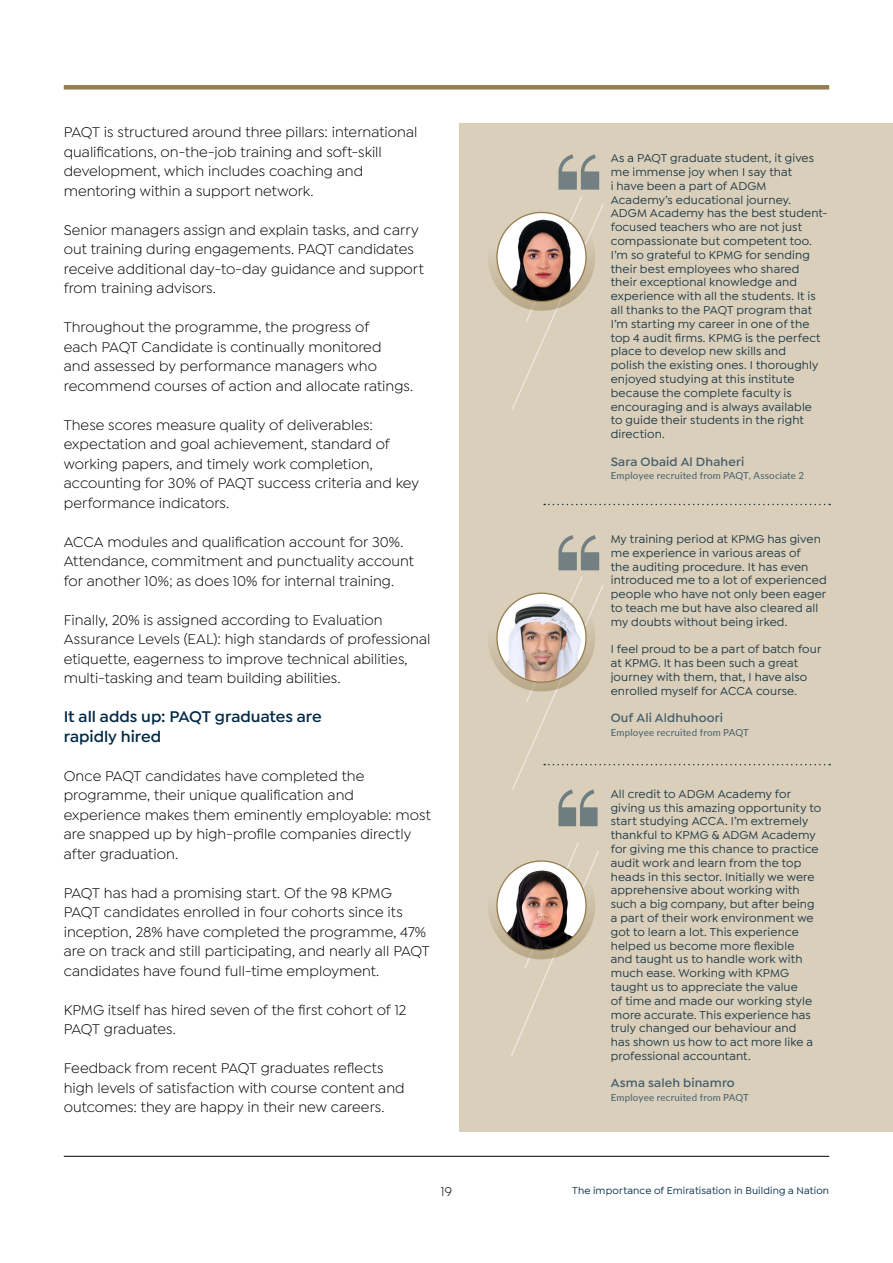
<style>
.page{position:relative;width:893px;height:1263px;background:#fff}
.page>*{position:absolute;margin:0;border:0;box-sizing:border-box;transform-origin:0 0}
.t1{font:600 16.5px/19.5px "Isidora Sans";letter-spacing:-.005em;color:#002945}
.t2{font:15px/19.5px "Isidora Sans";color:#000}
.t3{font:13.5px "Isidora Sans";color:#000}
.t4{font:600 12.9px "Isidora Sans";letter-spacing:.01em;color:#475f6b}
.t5{font:500 12.15px/13.8px "Isidora Sans";letter-spacing:.01em;color:#1f3742}
.t6{font:500 10.5px "Isidora Sans";letter-spacing:.015em;color:#002945}
.t7{font:9.75px "Lato";letter-spacing:.02em;color:#475f6b}
</style>
<div class="page">
<div style="left:64px;top:85px;width:765px;height:5px;background:#947d4f"></div>
<hr style="left:64px;top:1156px;width:765px;height:1px;background:#000">
<div style="left:460px;top:123px;width:433px;height:1009px;background:#d9cfbb"></div>
<svg style="left:544px;top:504px;width:286px;height:1px"></svg>
<svg style="left:488px;top:203px;width:107px;height:108px"></svg>
<img style="left:501px;top:215px;width:10px;height:86px">
<svg style="left:511px;top:843px;width:88px;height:213px"></svg>
<svg style="left:488px;top:852px;width:107px;height:107px"></svg>
<svg style="left:497px;top:861px;width:89px;height:89px"></svg>
<img style="left:506px;top:863px;width:72px;height:87px">
<svg style="left:511px;top:154px;width:93px;height:255px"></svg>
<svg style="left:488px;top:584px;width:107px;height:107px"></svg>
<img style="left:497px;top:593px;width:89px;height:89px;border-radius:44px">
<svg style="left:511px;top:535px;width:319px;height:291px"></svg>
<p class="t2" style="left:64px;top:122px;width:355px">PAQT is structured around three pillars: international qualifications, on-the-job training and soft-skill development, which includes coaching and mentoring within a support network.</p>
<p class="t2" style="left:64px;top:220px;width:361px">Senior managers assign and explain tasks, and carry out training during engagements. PAQT candidates receive additional day-to-day guidance and support from training advisors.</p>
<p class="t2" style="left:64px;top:317px;width:351px">Throughout the programme, the progress of<br>each PAQT Candidate is continually monitored<br>and assessed by performance managers who recommend courses of action and allocate ratings.</p>
<p class="t2" style="left:64px;top:415px;width:357px">These scores measure quality of deliverables: expectation and goal achievement, standard of working papers, and timely work completion, accounting for 30% of PAQT success criteria and key performance indicators.</p>
<p class="t2" style="left:64px;top:532px;width:352px">ACCA modules and qualification account for 30%.<br>Attendance, commitment and punctuality account for another 10%; as does 10% for internal training.</p>
<p class="t2" style="left:64px;top:610px;width:368px">Finally, 20% is assigned according to Evaluation Assurance Levels (EAL): high standards of professional etiquette, eagerness to improve technical abilities, multi-tasking and team building abilities.</p>
<p class="t1" style="left:64px;top:707px;width:259px">It all adds up: PAQT graduates are rapidly hired</p>
<p class="t2" style="left:64px;top:766px;width:369px">Once PAQT candidates have completed the programme, their unique qualification and experience makes them eminently employable: most are snapped up by high-profile companies directly after graduation.</p>
<p class="t2" style="left:64px;top:883px;width:367px">PAQT has had a promising start. Of the 98 KPMG PAQT candidates enrolled in four cohorts since its inception, 28% have completed the programme, 47% are on track and still participating, and nearly all PAQT candidates have found full-time employment.</p>
<p class="t2" style="left:64px;top:1000px;width:344px">KPMG itself has hired seven of the first cohort of 12<br>PAQT graduates.</p>
<p class="t2" style="left:64px;top:1058px;width:342px">Feedback from recent PAQT graduates reflects high levels of satisfaction with course content and outcomes: they are happy in their new careers.</p>
<p class="t5" style="left:611px;top:151px;width:219px">As a PAQT graduate student, it gives me immense joy when I say that<br>i have been a part of ADGM<br>Academy’s educational journey.<br>ADGM Academy has the best student&shy;focused teachers who are not just compassionate but competent too.<br>I’m so grateful to KPMG for sending their best employees who shared their exceptional knowledge and experience with all the students. It is all thanks to the PAQT program that<br>I’m starting my career in one of the top 4 audit firms. KPMG is the perfect place to develop new skills and<br>polish the existing ones. I thoroughly enjoyed studying at this institute because the complete faculty is encouraging and is always available<br>to guide their students in the right direction.</p>
<p class="t4" style="left:611px;top:454px;width:135px">Sara Obaid Al Dhaheri</p>
<p class="t7" style="left:611px;top:468px;width:195px">Employee recruited from PAQT, Associate 2</p>
<p class="t5" style="left:611px;top:532px;width:217px">My training period at KPMG has given me experience in various areas of<br>the auditing procedure. It has even introduced me to a lot of experienced people who have not only been eager to teach me but have also cleared all my doubts without being irked.</p>
<p class="t5" style="left:611px;top:642px;width:212px">I feel proud to be a part of batch four at KPMG. It has been such a great journey with them, that, I have also enrolled myself for ACCA course.</p>
<p class="t4" style="left:611px;top:710px;width:114px">Ouf Ali Aldhuhoori</p>
<p class="t7" style="left:611px;top:725px;width:140px">Employee recruited from PAQT</p>
<p class="t5" style="left:611px;top:787px;width:212px">All credit to ADGM Academy for giving us this amazing opportunity to start studying ACCA. I’m extremely thankful to KPMG &amp; ADGM Academy for giving me this chance to practice audit work and learn from the top heads in this sector. Initially we were apprehensive about working with such a big company, but after being a part of their work environment we got to learn a lot. This experience helped us become more flexible<br>and taught us to handle work with much ease. Working with KPMG taught us to appreciate the value<br>of time and made our working style more accurate. This experience has truly changed our behaviour and<br>has shown us how to act more like a professional accountant.</p>
<p class="t4" style="left:611px;top:1075px;width:126px">Asma saleh binamro</p>
<p class="t7" style="left:611px;top:1090px;width:140px">Employee recruited from PAQT</p>
<p class="t3" style="left:441px;top:1184px;width:13px">19</p>
<p class="t6" style="left:572px;top:1184px;width:258px">The importance of Emiratisation in Building a Nation</p>
</div>
